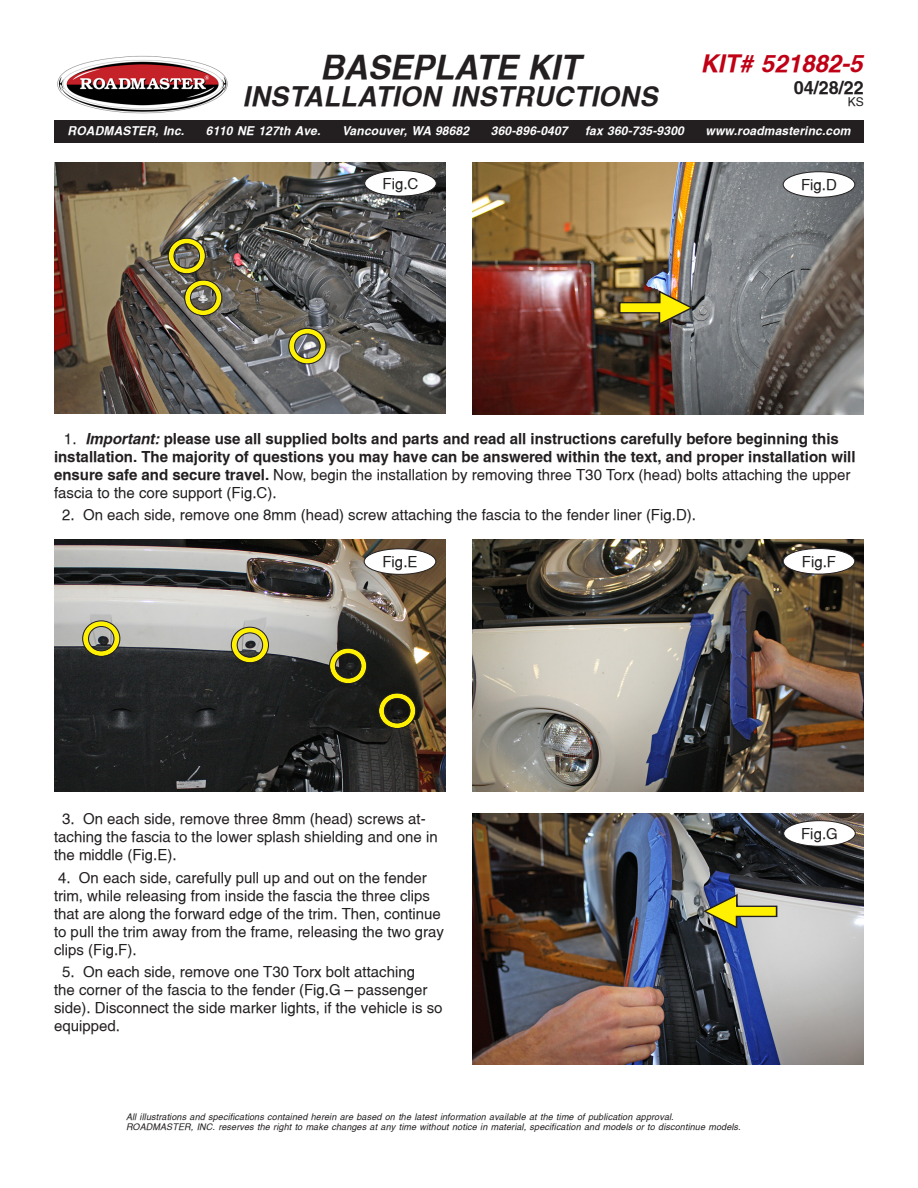
<style>
.page{position:relative;width:918px;height:1188px;background:#fff}
.page>*{position:absolute;margin:0;border:0;box-sizing:border-box;transform-origin:0 0}
.t1{font:italic 700 33px "Switzerland";color:#231f20}
.t2{font:italic 700 27px "Switzerland";letter-spacing:.015em;color:#231f20}
.t3{font:italic 700 24px "Switzerland";color:#bf0015}
.t4{font:700 18px "Switzerland";color:#231f20}
.Helv_10pt{font:15px/18px "Switzerland";color:#231f20}
.t5{font:700 15px/18px "Switzerland";color:#231f20}
.t6{font:italic 700 12px "Switzerland";letter-spacing:.015em;color:#fff}
.t7{font:12px "Switzerland";color:#231f20}
.Helv_10pt-2{font:italic 9px/10.5px "Switzerland";letter-spacing:.015em;color:#231f20}
.s1{font-weight:400}
.s2{font-style:italic}
</style>
<div class="page">
<div style="left:54px;top:121px;width:810px;height:22px;background:#231f20"></div>
<img style="left:57px;top:55px;width:171px;height:59px">
<img style="left:54px;top:162px;width:392px;height:252px">
<img style="left:472px;top:163px;width:392px;height:252px">
<img style="left:54px;top:540px;width:392px;height:252px">
<img style="left:472px;top:540px;width:392px;height:252px">
<img style="left:472px;top:813px;width:392px;height:252px">
<div style="left:783px;top:172px;width:72px;height:25px;background:#fff;border-radius:50%"></div>
<div style="left:783px;top:172px;width:72px;height:25px;border:1px solid #231f20;border-radius:50%"></div>
<div style="left:364px;top:549px;width:72px;height:25px;background:#fff;border-radius:50%"></div>
<div style="left:364px;top:549px;width:72px;height:26px;border:1px solid #231f20;border-radius:50%"></div>
<div style="left:783px;top:549px;width:72px;height:25px;background:#fff;border-radius:50%"></div>
<div style="left:783px;top:548px;width:72px;height:26px;border:1px solid #231f20;border-radius:50%"></div>
<div style="left:784px;top:821px;width:71px;height:25px;background:#fff;border-radius:50%"></div>
<div style="left:783px;top:821px;width:72px;height:25px;border:1px solid #231f20;border-radius:50%"></div>
<div style="left:365px;top:171px;width:71px;height:25px;background:#fff;border-radius:50%"></div>
<div style="left:364px;top:170px;width:72px;height:26px;border:1px solid #231f20;border-radius:50%"></div>
<div style="left:289px;top:329px;width:37px;height:35px;border:5px solid #fff101;border-radius:50%"></div>
<div style="left:288px;top:328px;width:38px;height:36px;border:1px solid #231f20;border-radius:50%"></div>
<div style="left:294px;top:334px;width:27px;height:25px;border:1px solid #231f20;border-radius:50%"></div>
<div style="left:185px;top:280px;width:37px;height:35px;border:5px solid #fff101;border-radius:50%"></div>
<div style="left:184px;top:280px;width:38px;height:36px;border:1px solid #231f20;border-radius:50%"></div>
<div style="left:190px;top:285px;width:26px;height:25px;border:1px solid #231f20;border-radius:50%"></div>
<div style="left:169px;top:238px;width:36px;height:35px;border:5px solid #fff101;border-radius:50%"></div>
<div style="left:168px;top:238px;width:38px;height:36px;border:1px solid #231f20;border-radius:50%"></div>
<div style="left:174px;top:243px;width:26px;height:26px;border:1px solid #231f20;border-radius:50%"></div>
<img style="left:618px;top:289px;width:76px;height:37px">
<div style="left:232px;top:627px;width:36px;height:35px;border:5px solid #fff101;border-radius:50%"></div>
<div style="left:231px;top:627px;width:38px;height:36px;border:1px solid #231f20;border-radius:50%"></div>
<div style="left:237px;top:632px;width:26px;height:26px;border:1px solid #231f20;border-radius:50%"></div>
<div style="left:83px;top:621px;width:37px;height:35px;border:5px solid #fff101;border-radius:50%"></div>
<div style="left:82px;top:620px;width:38px;height:37px;border:1px solid #231f20;border-radius:50%"></div>
<div style="left:88px;top:626px;width:26px;height:25px;border:1px solid #231f20;border-radius:50%"></div>
<div style="left:330px;top:648px;width:36px;height:35px;border:5px solid #fff101;border-radius:50%"></div>
<div style="left:329px;top:648px;width:38px;height:36px;border:1px solid #231f20;border-radius:50%"></div>
<div style="left:335px;top:653px;width:26px;height:26px;border:1px solid #231f20;border-radius:50%"></div>
<div style="left:379px;top:693px;width:36px;height:35px;border:5px solid #fff101;border-radius:50%"></div>
<div style="left:378px;top:693px;width:38px;height:36px;border:1px solid #231f20;border-radius:50%"></div>
<div style="left:384px;top:698px;width:26px;height:25px;border:1px solid #231f20;border-radius:50%"></div>
<svg style="left:702px;top:893px;width:76px;height:37px;background:#a8a975"></svg>
<h1 class="t1" style="left:320px;top:48px;width:261px">BASEPLATE KIT</h1>
<h2 class="t2" style="left:243px;top:80px;width:417px">INSTALLATION INSTRUCTIONS</h2>
<h3 class="t3" style="left:701px;top:49px;width:163px">KIT# 521882-5</h3>
<p class="t4" style="left:794px;top:76px;width:72px">04/28/22</p>
<p class="t7" style="left:848px;top:94px;width:18px">KS</p>
<p class="t6" style="left:68px;top:124px;width:118px">ROADMASTER, Inc.</p>
<p class="t6" style="left:206px;top:124px;width:116px">6110 NE 127th Ave.</p>
<p class="t6" style="left:342px;top:124px;width:129px">Vancouver, WA 98682</p>
<p class="t6" style="left:491px;top:124px;width:78px">360-896-0407</p>
<p class="t6" style="left:585px;top:124px;width:100px">fax 360-735-9300</p>
<p class="t6" style="left:706px;top:124px;width:146px">www.roadmasterinc.com</p>
<p class="Helv_10pt" style="left:383px;top:174px;width:37px">Fig.C</p>
<p class="Helv_10pt" style="left:801px;top:175px;width:37px">Fig.D</p>
<p class="t5" style="left:54px;top:429px;width:803px;text-indent:10px"><span class="s1">1.</span> <span class="s2">Important:</span> please use all supplied bolts and parts and read all instructions carefully before beginning this installation. The majority of questions you may have can be answered within the text, and proper installation will ensure safe and secure travel. <span class="s1">Now, begin the installation by removing three T30 Torx (head) bolts attaching the upper fascia to the core support (Fig.C).</span></p>
<p class="Helv_10pt" style="left:62px;top:506px;width:635px">2. On each side, remove one 8mm (head) screw attaching the fascia to the fender liner (Fig.D).</p>
<p class="Helv_10pt" style="left:382px;top:552px;width:37px">Fig.E</p>
<p class="Helv_10pt" style="left:802px;top:552px;width:36px">Fig.F</p>
<p class="Helv_10pt" style="left:54px;top:810px;width:385px;text-indent:8px">3. On each side, remove three 8mm (head) screws at&shy;taching the fascia to the lower splash shielding and one in the middle (Fig.E).</p>
<p class="Helv_10pt" style="left:54px;top:868px;width:392px">4. On each side, carefully pull up and out on the fender trim, while releasing from inside the fascia the three clips that are along the forward edge of the trim. Then, continue to pull the trim away from the frame, releasing the two gray clips (Fig.F).</p>
<p class="Helv_10pt" style="left:54px;top:963px;width:390px;text-indent:8px">5. On each side, remove one T30 Torx bolt attaching<br>the corner of the fascia to the fender (Fig.G — passenger side). Disconnect the side marker lights, if the vehicle is so equipped.</p>
<p class="Helv_10pt-2" style="left:126px;top:1111px;width:616px">All illustrations and specifications contained herein are based on the latest information available at the time of publication approval.<br>ROADMASTER, INC. reserves the right to make changes at any time without notice in material, specification and models or to discontinue models.</p>
<p class="Helv_10pt" style="left:801px;top:824px;width:38px">Fig.G</p>
</div>
